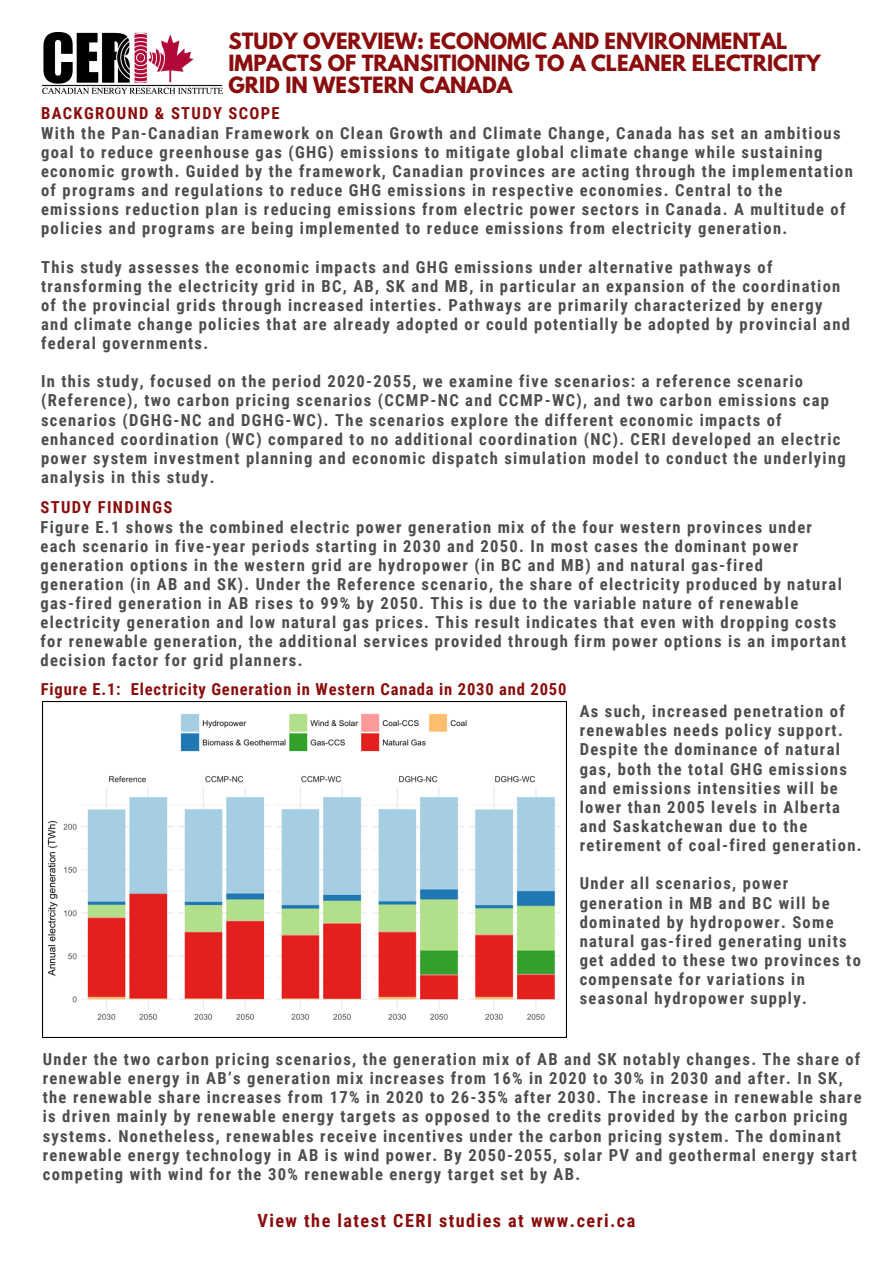
<style>
.page{position:relative;width:893px;height:1263px;background:#fff}
.page>*{position:absolute;margin:0;border:0;box-sizing:border-box;transform-origin:0 0}
.t1{font:700 19.88px/22px "League Spartan";color:#8b0c0c}
.t2{font:700 18.23px "Roboto Condensed";letter-spacing:.08em;color:#8b0c0c}
.t3{font:700 16.58px/19.1px "Roboto Condensed";letter-spacing:.08em;color:#4d4d4d}
.t4{font:700 16.58px "Roboto Condensed";letter-spacing:.05em;color:#8b0c0c}
.t5{font:700 16.58px "Roboto Condensed";letter-spacing:.08em;color:#8b0c0c}
</style>
<div class="page">
<img style="left:43px;top:32px;width:179px;height:62px">
<img style="left:43px;top:701px;width:524px;height:337px">
<p class="t1" style="left:228px;top:33px;width:594px">STUDY OVERVIEW: ECONOMIC AND ENVIRONMENTAL<br>IMPACTS OF TRANSITIONING TO A CLEANER ELECTRICITY<br>GRID IN WESTERN CANADA</p>
<p class="t5" style="left:41px;top:104px;width:240px">BACKGROUND &amp; STUDY SCOPE</p>
<p class="t3" style="left:41px;top:123px;width:813px">With the Pan-Canadian Framework on Clean Growth and Climate Change, Canada has set an ambitious goal to reduce greenhouse gas (GHG) emissions to mitigate global climate change while sustaining economic growth. Guided by the framework, Canadian provinces are acting through the implementation of programs and regulations to reduce GHG emissions in respective economies. Central to the emissions reduction plan is reducing emissions from electric power sectors in Canada. A multitude of policies and programs are being implemented to reduce emissions from electricity generation.</p>
<p class="t3" style="left:41px;top:257px;width:810px">This study assesses the economic impacts and GHG emissions under alternative pathways of transforming the electricity grid in BC, AB, SK and MB, in particular an expansion of the coordination of the provincial grids through increased interties. Pathways are primarily characterized by energy and climate change policies that are already adopted or could potentially be adopted by provincial and federal governments.</p>
<p class="t3" style="left:41px;top:372px;width:806px">In this study, focused on the period 2020-2055, we examine five scenarios: a reference scenario (Reference), two carbon pricing scenarios (CCMP-NC and CCMP-WC), and two carbon emissions cap scenarios (DGHG-NC and DGHG-WC). The scenarios explore the different economic impacts of enhanced coordination (WC) compared to no additional coordination (NC). CERI developed an electric power system investment planning and economic dispatch simulation model to conduct the underlying analysis in this study.</p>
<p class="t5" style="left:41px;top:498px;width:133px">STUDY FINDINGS</p>
<p class="t3" style="left:41px;top:517px;width:807px">Figure E.1 shows the combined electric power generation mix of the four western provinces under each scenario in five-year periods starting in 2030 and 2050. In most cases the dominant power generation options in the western grid are hydropower (in BC and MB) and natural gas-fired generation (in AB and SK). Under the Reference scenario, the share of electricity produced by natural gas-fired generation in AB rises to 99% by 2050. This is due to the variable nature of renewable electricity generation and low natural gas prices. This result indicates that even with dropping costs for renewable generation, the additional services provided through firm power options is an important decision factor for grid planners.</p>
<p class="t4" style="left:41px;top:679px;width:527px">Figure E.1: Electricity Generation in Western Canada in 2030 and 2050</p>
<p class="t3" style="left:580px;top:702px;width:283px">As such, increased penetration of renewables needs policy support.<br>Despite the dominance of natural gas, both the total GHG emissions and emissions intensities will be lower than 2005 levels in Alberta and Saskatchewan due to the retirement of coal-fired generation.</p>
<p class="t3" style="left:580px;top:874px;width:283px">Under all scenarios, power generation in MB and BC will be dominated by hydropower. Some natural gas-fired generating units get added to these two provinces to compensate for variations in seasonal hydropower supply.</p>
<p class="t3" style="left:43px;top:1050px;width:820px">Under the two carbon pricing scenarios, the generation mix of AB and SK notably changes. The share of renewable energy in AB’s generation mix increases from 16% in 2020 to 30% in 2030 and after. In SK, the renewable share increases from 17% in 2020 to 26-35% after 2030. The increase in renewable share is driven mainly by renewable energy targets as opposed to the credits provided by the carbon pricing systems. Nonetheless, renewables receive incentives under the carbon pricing system. The dominant renewable energy technology in AB is wind power. By 2050-2055, solar PV and geothermal energy start competing with wind for the 30% renewable energy target set by AB.</p>
<p class="t2" style="left:257px;top:1210px;width:379px">View the latest CERI studies at www.ceri.ca</p>
</div>
